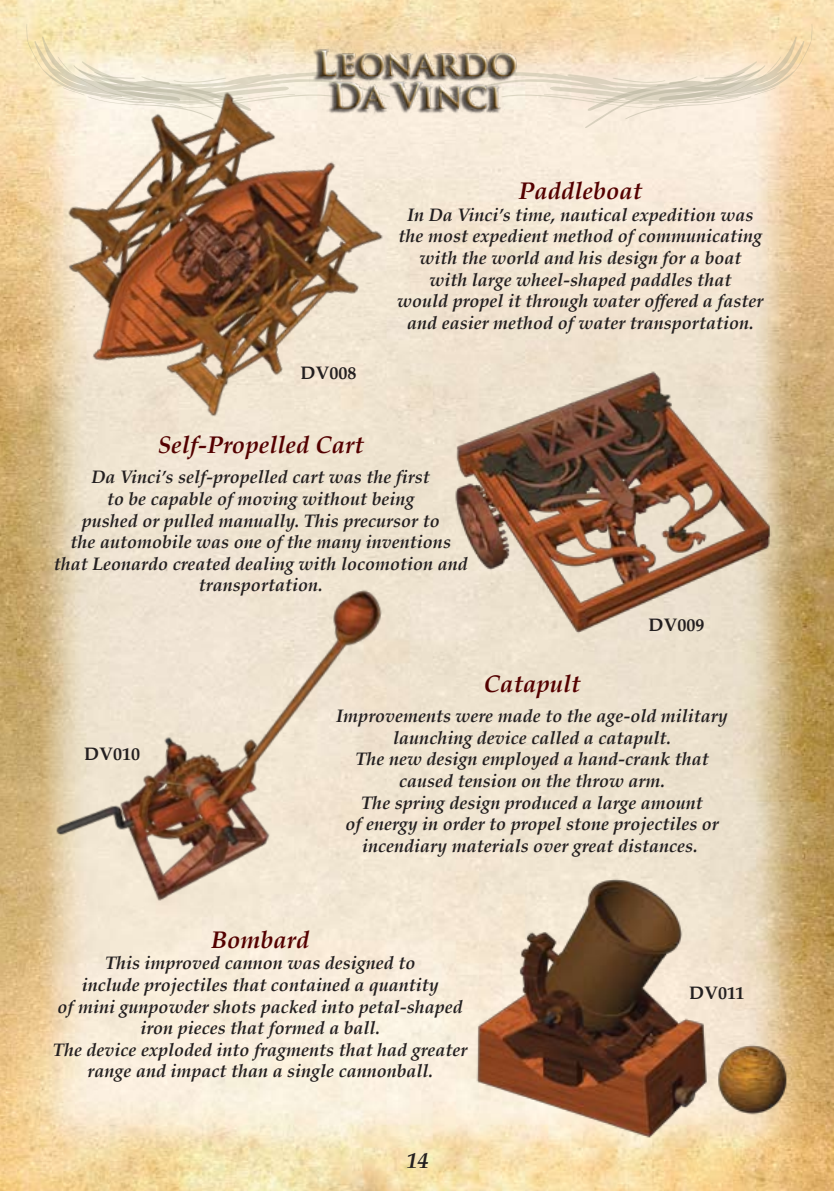
<style>
.page{position:relative;width:834px;height:1191px;background:#fff}
.page>*{position:absolute;margin:0;border:0;box-sizing:border-box;transform-origin:0 0}
.t1{font:italic 700 24px "Palatino";color:#540000}
.t2{font:italic 700 22px "Palatino";color:#231f20}
.t3{font:italic 700 18px/21.6px "Palatino";color:#231f20;text-align:center}
.t4{font:700 18px "Palatino";color:#231f20}
</style>
<div class="page">
<img style="left:0;top:0;width:833px;height:1191px">
<svg style="left:448px;top:24px;width:364px;height:104px"></svg>
<svg style="left:26px;top:24px;width:364px;height:32px"></svg>
<img style="left:24px;top:56px;width:395px;height:396px">
<img style="left:310px;top:45px;width:213px;height:71px">
<img style="left:447px;top:366px;width:326px;height:273px">
<img style="left:48px;top:556px;width:339px;height:368px">
<img style="left:468px;top:873px;width:323px;height:269px">
<p class="t4" style="left:300px;top:357px;width:57px">DV008</p>
<h1 class="t1" style="left:518px;top:172px;width:125px">Paddleboat</h1>
<p class="t3" style="left:397px;top:204px;width:367px">In Da Vinci’s time, nautical expedition was the most expedient method of communicating with the world and his design for a boat<br>with large wheel-shaped paddles that<br>would propel it through water offered a faster and easier method of water transportation.</p>
<h1 class="t1" style="left:158px;top:426px;width:208px">Self-Propelled Cart</h1>
<p class="t3" style="left:54px;top:466px;width:415px">Da Vinci’s self-propelled cart was the first<br>to be capable of moving without being<br>pushed or pulled manually. This precursor to<br>the automobile was one of the many inventions that Leonardo created dealing with locomotion and transportation.</p>
<p class="t4" style="left:648px;top:609px;width:57px">DV009</p>
<p class="t4" style="left:84px;top:738px;width:57px">DV010</p>
<h1 class="t1" style="left:484px;top:665px;width:98px">Catapult</h1>
<p class="t3" style="left:336px;top:705px;width:393px">Improvements were made to the age-old military launching device called a catapult.<br>The new design employed a hand-crank that caused tension on the throw arm.<br>The spring design produced a large amount<br>of energy in order to propel stone projectiles or incendiary materials over great distances.</p>
<h1 class="t1" style="left:211px;top:920px;width:100px">Bombard</h1>
<p class="t3" style="left:53px;top:952px;width:416px">This improved cannon was designed to<br>include projectiles that contained a quantity<br>of mini gunpowder shots packed into petal-shaped iron pieces that formed a ball.<br>The device exploded into fragments that had greater range and impact than a single cannonball.</p>
<p class="t2" style="left:406px;top:1142px;width:23px">14</p>
<p class="t4" style="left:689px;top:977px;width:57px">DV011</p>
</div>
